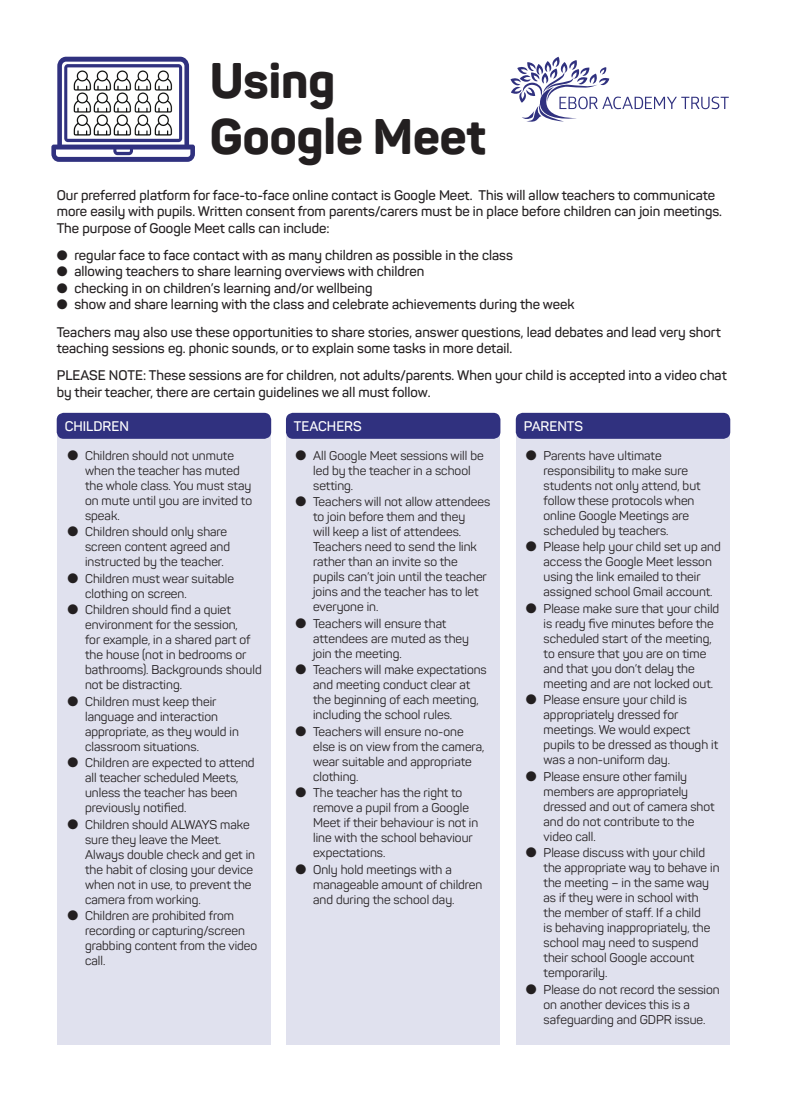
<style>
.page{position:relative;width:787px;height:1095px;background:#fff}
.page>*{position:absolute;margin:0;border:0;box-sizing:border-box;transform-origin:0 0}
.t1{font:800 49.38px/56.4px "Panton";color:#231f20}
.t2{font:600 13.75px/16.5px "Panton";color:#231f20}
.t3{font:600 13.75px "Panton";color:#fff}
.t4{font:12.5px/15px "Panton";color:#231f20}
</style>
<div class="page">
<div style="left:57px;top:428px;width:213px;height:617px;background:#e0e1ee"></div>
<div style="left:286px;top:428px;width:214px;height:617px;background:#e0e1ee"></div>
<div style="left:516px;top:428px;width:214px;height:617px;background:#e0e1ee"></div>
<svg style="left:510px;top:57px;width:218px;height:65px"></svg>
<div style="left:57px;top:413px;width:214px;height:26px;background:#30317f;border-radius:7px"></div>
<div style="left:286px;top:413px;width:214px;height:26px;background:#30317f;border-radius:7px"></div>
<div style="left:516px;top:413px;width:214px;height:26px;background:#30317f;border-radius:7px"></div>
<svg style="left:51px;top:57px;width:144px;height:105px"></svg>
<img style="left:73px;top:70px;width:19px;height:20px">
<img style="left:94px;top:70px;width:38px;height:20px">
<img style="left:134px;top:70px;width:19px;height:20px">
<img style="left:155px;top:70px;width:18px;height:20px">
<img style="left:73px;top:93px;width:19px;height:20px">
<img style="left:94px;top:93px;width:38px;height:20px">
<img style="left:134px;top:93px;width:19px;height:20px">
<img style="left:155px;top:93px;width:18px;height:20px">
<img style="left:73px;top:115px;width:19px;height:20px">
<img style="left:94px;top:115px;width:38px;height:20px">
<img style="left:134px;top:115px;width:19px;height:20px">
<img style="left:155px;top:115px;width:18px;height:20px">
<h1 class="t1" style="left:210px;top:52px;width:278px">Using<br>Google Meet</h1>
<p class="t2" style="left:57px;top:187px;width:667px">Our preferred platform for face-to-face online contact is Google Meet. This will allow teachers to communicate more easily with pupils. Written consent from parents/carers must be in place before children can join meetings.<br>The purpose of Google Meet calls can include:</p>
<p class="t2" style="left:57px;top:247px;width:458px">● regular face to face contact with as many children as possible in the class</p>
<p class="t2" style="left:57px;top:263px;width:369px">● allowing teachers to share learning overviews with children</p>
<p class="t2" style="left:57px;top:280px;width:317px">● checking in on children’s learning and/or wellbeing</p>
<p class="t2" style="left:57px;top:291px;width:665px;line-height:27.1px">● show and share learning with the class and celebrate achievements during the week<br>Teachers may also use these opportunities to share stories, answer questions, lead debates and lead very short</p>
<p class="t2" style="left:57px;top:335px;width:671px;line-height:27.1px">teaching sessions eg. phonic sounds, or to explain some tasks in more detail.<br>PLEASE NOTE: These sessions are for children, not adults/parents. When your child is accepted into a video chat</p>
<p class="t2" style="left:57px;top:383px;width:375px">by their teacher, there are certain guidelines we all must follow.</p>
<p class="t3" style="left:65px;top:418px;width:66px">CHILDREN</p>
<p class="t3" style="left:294px;top:418px;width:69px">TEACHERS</p>
<p class="t3" style="left:524px;top:418px;width:61px">PARENTS</p>
<p class="t4" style="left:85px;top:448px;width:169px;text-indent:-18px">● Children should not unmute when the teacher has muted the whole class. You must stay on mute until you are invited to speak.</p>
<p class="t4" style="left:85px;top:524px;width:146px;text-indent:-18px">● Children should only share screen content agreed and instructed by the teacher.</p>
<p class="t4" style="left:85px;top:571px;width:150px;text-indent:-18px">● Children must wear suitable clothing on screen.</p>
<p class="t4" style="left:85px;top:602px;width:178px;text-indent:-18px">● Children should find a quiet environment for the session,<br>for example, in a shared part of the house (not in bedrooms or bathrooms). Backgrounds should not be distracting.</p>
<p class="t4" style="left:85px;top:694px;width:155px;text-indent:-18px">● Children must keep their language and interaction appropriate, as they would in classroom situations.</p>
<p class="t4" style="left:85px;top:755px;width:171px;text-indent:-18px">● Children are expected to attend all teacher scheduled Meets, unless the teacher has been previously notified.</p>
<p class="t4" style="left:85px;top:817px;width:171px;text-indent:-18px">● Children should ALWAYS make sure they leave the Meet.<br>Always double check and get in the habit of closing your device when not in use, to prevent the camera from working.</p>
<p class="t4" style="left:85px;top:908px;width:174px;text-indent:-18px">● Children are prohibited from recording or capturing/screen grabbing content from the video call.</p>
<p class="t4" style="left:313px;top:448px;width:172px;text-indent:-18px">● All Google Meet sessions will be led by the teacher in a school setting.</p>
<p class="t4" style="left:313px;top:494px;width:179px;text-indent:-18px">● Teachers will not allow attendees to join before them and they<br>will keep a list of attendees.<br>Teachers need to send the link rather than an invite so the pupils can’t join until the teacher joins and the teacher has to let everyone in.</p>
<p class="t4" style="left:313px;top:616px;width:157px;text-indent:-18px">● Teachers will ensure that attendees are muted as they join the meeting.</p>
<p class="t4" style="left:313px;top:662px;width:175px;text-indent:-18px">● Teachers will make expectations and meeting conduct clear at the beginning of each meeting, including the school rules.</p>
<p class="t4" style="left:313px;top:724px;width:173px;text-indent:-18px">● Teachers will ensure no-one else is on view from the camera, wear suitable and appropriate clothing.</p>
<p class="t4" style="left:313px;top:785px;width:167px;text-indent:-18px">● The teacher has the right to remove a pupil from a Google<br>Meet if their behaviour is not in line with the school behaviour expectations.</p>
<p class="t4" style="left:313px;top:862px;width:171px;text-indent:-18px">● Only hold meetings with a manageable amount of children and during the school day.</p>
<p class="t4" style="left:543px;top:448px;width:159px;text-indent:-18px">● Parents have ultimate responsibility to make sure students not only attend, but follow these protocols when online Google Meetings are scheduled by teachers.</p>
<p class="t4" style="left:543px;top:539px;width:179px;text-indent:-18px">● Please help your child set up and access the Google Meet lesson using the link emailed to their assigned school Gmail account.</p>
<p class="t4" style="left:543px;top:601px;width:177px;text-indent:-18px">● Please make sure that your child is ready five minutes before the scheduled start of the meeting, to ensure that you are on time and that you don’t delay the meeting and are not locked out.</p>
<p class="t4" style="left:543px;top:692px;width:176px;text-indent:-18px">● Please ensure your child is appropriately dressed for meetings. We would expect pupils to be dressed as though it was a non-uniform day.</p>
<p class="t4" style="left:543px;top:769px;width:173px;text-indent:-18px">● Please ensure other family members are appropriately dressed and out of camera shot and do not contribute to the video call.</p>
<p class="t4" style="left:543px;top:845px;width:177px;text-indent:-18px">● Please discuss with your child the appropriate way to behave in the meeting – in the same way as if they were in school with the member of staff. If a child<br>is behaving inappropriately, the school may need to suspend their school Google account temporarily.</p>
<p class="t4" style="left:543px;top:982px;width:177px;text-indent:-18px">● Please do not record the session on another devices this is a safeguarding and GDPR issue.</p>
</div>
